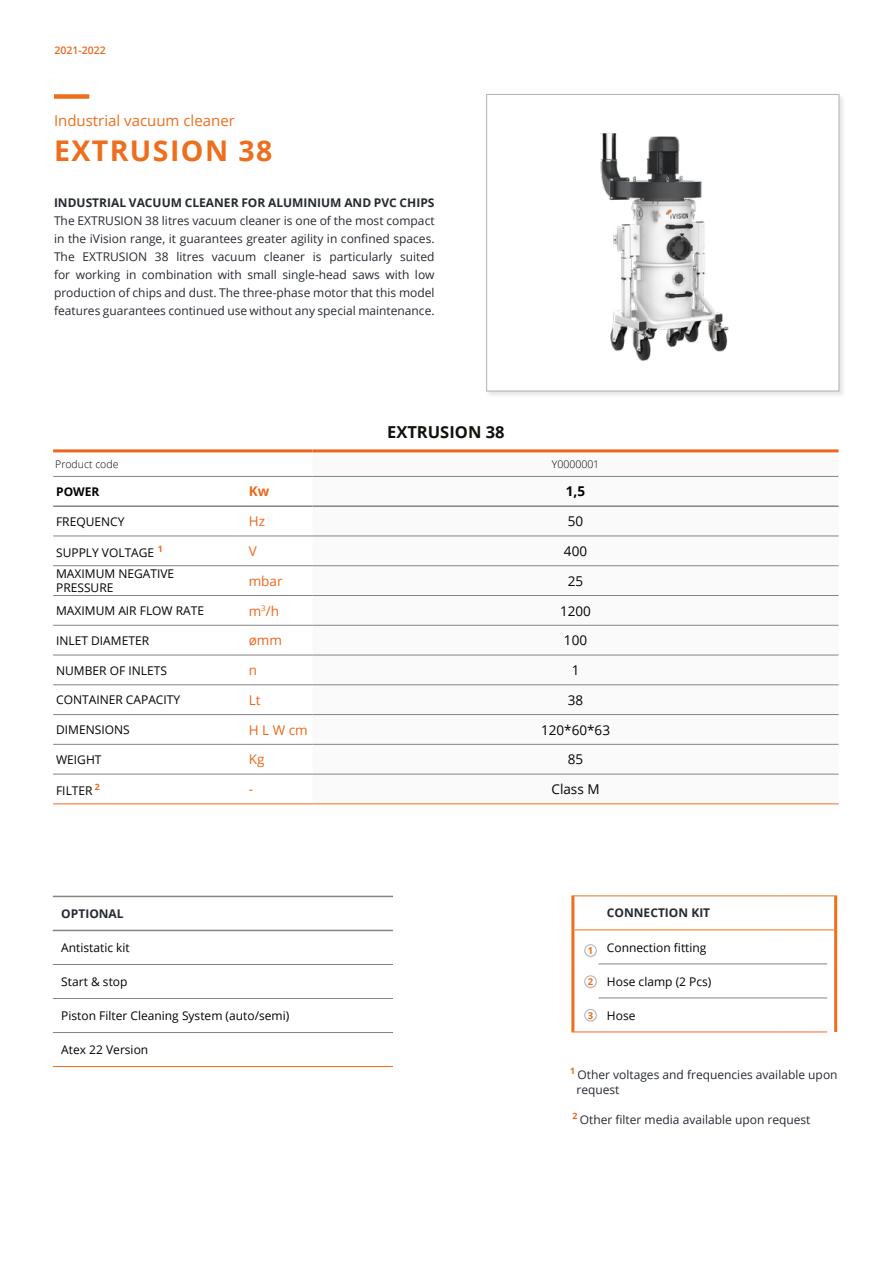
<style>
.page{position:relative;width:893px;height:1263px;background:#fff}
.page>*{position:absolute;margin:0;border:0;box-sizing:border-box;transform-origin:0 0}
.t1{font:700 28.5px "Open Sans";letter-spacing:.05em;color:#ed6e1c}
.t2{font:700 16.5px "Open Sans";color:#12110c}
.t3{font:15px "Open Sans";color:#ed6e1c}
.t4{font:13.5px "Open Sans";color:#020203}
.t5{font:13.5px "Open Sans";color:#ec671d}
.t6{font:700 13.5px "Open Sans";color:#020203}
.t7{font:700 13.5px "Open Sans";color:#ec671d}
.t8{font:12px/18px "Open Sans";color:#252a32;text-align:justify}
.t9{font:12px/14.4px "Open Sans";color:#020203}
.t10{font:700 12px "Open Sans";color:#252a32}
.t11{font:700 12px "Open Sans";color:#020203}
.t12{font:300 10.5px "Open Sans";color:#020203}
.t13{font:600 10.5px "Open Sans";color:#ec671d}
.t14{font:700 9.45px "Open Sans";color:#ed6e1c}
</style>
<div class="page">
<div style="left:486px;top:93px;width:360px;height:305px;background:#000;opacity:.11"></div>
<div style="left:487px;top:94px;width:352px;height:297px;background:#fff"></div>
<img style="left:600px;top:133px;width:129px;height:228px">
<div style="left:486px;top:94px;width:353px;height:297px;border:1px solid #b3b2b2"></div>
<svg style="left:313px;top:452px;width:525px;height:352px"></svg>
<hr style="left:53px;top:804px;width:183px;height:1px;background:#ed6e1c">
<hr style="left:236px;top:804px;width:77px;height:1px;background:#ed6e1c">
<hr style="left:313px;top:804px;width:525px;height:1px;background:#ed6e1c">
<hr style="left:53px;top:449px;width:183px;height:3px;background:#ec671d">
<hr style="left:236px;top:449px;width:77px;height:3px;background:#ec671d">
<hr style="left:313px;top:449px;width:525px;height:3px;background:#ec671d">
<hr style="left:53px;top:476px;width:183px;height:1px;background:#858485">
<hr style="left:236px;top:476px;width:77px;height:1px;background:#858485">
<hr style="left:313px;top:476px;width:525px;height:1px;background:#858485">
<hr style="left:53px;top:536px;width:183px;height:1px;background:#858485">
<hr style="left:236px;top:536px;width:77px;height:1px;background:#858485">
<hr style="left:313px;top:536px;width:525px;height:1px;background:#858485">
<hr style="left:53px;top:565px;width:183px;height:1px;background:#858485">
<hr style="left:236px;top:565px;width:77px;height:1px;background:#858485">
<hr style="left:313px;top:565px;width:525px;height:1px;background:#858485">
<hr style="left:53px;top:595px;width:183px;height:1px;background:#858485">
<hr style="left:236px;top:595px;width:77px;height:1px;background:#858485">
<hr style="left:313px;top:595px;width:525px;height:1px;background:#858485">
<hr style="left:53px;top:625px;width:183px;height:1px;background:#858485">
<hr style="left:236px;top:625px;width:77px;height:1px;background:#858485">
<hr style="left:313px;top:625px;width:525px;height:1px;background:#858485">
<hr style="left:53px;top:655px;width:183px;height:1px;background:#858485">
<hr style="left:236px;top:655px;width:77px;height:1px;background:#858485">
<hr style="left:313px;top:655px;width:525px;height:1px;background:#858485">
<hr style="left:53px;top:684px;width:183px;height:1px;background:#858485">
<hr style="left:236px;top:684px;width:77px;height:1px;background:#858485">
<hr style="left:313px;top:684px;width:525px;height:1px;background:#858485">
<hr style="left:53px;top:714px;width:183px;height:1px;background:#858485">
<hr style="left:236px;top:714px;width:77px;height:1px;background:#858485">
<hr style="left:313px;top:714px;width:525px;height:1px;background:#858485">
<hr style="left:53px;top:744px;width:183px;height:1px;background:#858485">
<hr style="left:236px;top:744px;width:77px;height:1px;background:#858485">
<hr style="left:313px;top:744px;width:525px;height:1px;background:#858485">
<hr style="left:53px;top:774px;width:183px;height:1px;background:#858485">
<hr style="left:236px;top:774px;width:77px;height:1px;background:#858485">
<hr style="left:313px;top:774px;width:525px;height:1px;background:#858485">
<hr style="left:53px;top:505px;width:183px;height:2px;background:#858485">
<hr style="left:236px;top:505px;width:77px;height:2px;background:#858485">
<hr style="left:313px;top:505px;width:525px;height:2px;background:#858485">
<hr style="left:571px;top:896px;width:3px;height:34px;background:#ed6e1c">
<hr style="left:571px;top:930px;width:3px;height:34px;background:#ed6e1c">
<hr style="left:571px;top:964px;width:3px;height:34px;background:#ed6e1c">
<hr style="left:571px;top:998px;width:3px;height:34px;background:#ed6e1c">
<hr style="left:834px;top:896px;width:3px;height:34px;background:#ed6e1c">
<hr style="left:834px;top:930px;width:3px;height:34px;background:#ed6e1c">
<hr style="left:834px;top:964px;width:3px;height:34px;background:#ed6e1c">
<hr style="left:834px;top:998px;width:3px;height:34px;background:#ed6e1c">
<svg style="left:571px;top:896px;width:27px;height:1px"></svg>
<hr style="left:598px;top:896px;width:179px;height:1px;background:#ed6e1c">
<hr style="left:777px;top:896px;width:50px;height:1px;background:#ed6e1c">
<svg style="left:574px;top:930px;width:24px;height:1px"></svg>
<hr style="left:598px;top:930px;width:179px;height:1px;background:#ed6e1c">
<hr style="left:777px;top:930px;width:50px;height:1px;background:#ed6e1c">
<svg style="left:571px;top:1032px;width:27px;height:1px"></svg>
<hr style="left:598px;top:1032px;width:179px;height:1px;background:#ed6e1c">
<hr style="left:777px;top:1032px;width:50px;height:1px;background:#ed6e1c">
<hr style="left:598px;top:964px;width:179px;height:1px;background:#858485">
<hr style="left:777px;top:964px;width:50px;height:1px;background:#858485">
<hr style="left:598px;top:998px;width:179px;height:1px;background:#858485">
<hr style="left:777px;top:998px;width:50px;height:1px;background:#858485">
<hr style="left:53px;top:1066px;width:340px;height:1px;background:#ed6e1c">
<hr style="left:53px;top:896px;width:340px;height:1px;background:#858485">
<hr style="left:53px;top:930px;width:340px;height:1px;background:#858485">
<hr style="left:53px;top:964px;width:340px;height:1px;background:#858485">
<hr style="left:53px;top:998px;width:340px;height:1px;background:#858485">
<hr style="left:53px;top:1032px;width:340px;height:1px;background:#858485">
<div style="left:54px;top:94px;width:35px;height:5px;background:#ed6e1c"></div>
<div style="left:584px;top:944px;width:14px;height:14px;background:#000;opacity:.11"></div>
<div style="left:585px;top:945px;width:11px;height:11px;background:#fff;border-radius:50%"></div>
<div style="left:585px;top:945px;width:11px;height:11px;border:1px solid #b3b2b2;border-radius:50%"></div>
<div style="left:584px;top:975px;width:14px;height:14px;background:#000;opacity:.11"></div>
<div style="left:585px;top:976px;width:11px;height:11px;background:#fff;border-radius:50%"></div>
<div style="left:585px;top:976px;width:11px;height:11px;border:1px solid #b3b2b2;border-radius:50%"></div>
<div style="left:584px;top:1009px;width:14px;height:14px;background:#000;opacity:.11"></div>
<div style="left:585px;top:1009px;width:11px;height:12px;background:#fff;border-radius:50%"></div>
<div style="left:585px;top:1009px;width:11px;height:12px;border:1px solid #b3b2b2;border-radius:50%"></div>
<p class="t13" style="left:55px;top:43px;width:53px">2021-2022</p>
<p class="t3" style="left:54px;top:111px;width:182px">Industrial vacuum cleaner</p>
<h1 class="t1" style="left:54px;top:130px;width:220px">EXTRUSION 38</h1>
<p class="t10" style="left:54px;top:194px;width:382px">INDUSTRIAL VACUUM CLEANER FOR ALUMINIUM AND PVC CHIPS</p>
<p class="t8" style="left:54px;top:211px;width:382px">The EXTRUSION 38 litres vacuum cleaner is one of the most compact in the iVision range, it guarantees greater agility in confined spaces.<br>The EXTRUSION 38 litres vacuum cleaner is particularly suited for working in combination with small single-head saws with low production of chips and dust. The three-phase motor that this model features guarantees continued use without any special maintenance.</p>
<h2 class="t2" style="left:387px;top:421px;width:119px">EXTRUSION 38</h2>
<p class="t12" style="left:55px;top:457px;width:65px">Product code</p>
<p class="t12" style="left:552px;top:457px;width:49px">Y0000001</p>
<p class="t11" style="left:56px;top:483px;width:45px">POWER</p>
<p class="t7" style="left:249px;top:482px;width:22px">Kw</p>
<p class="t6" style="left:566px;top:482px;width:21px">1,5</p>
<p class="t9" style="left:56px;top:514px;width:70px">FREQUENCY</p>
<p class="t5" style="left:249px;top:512px;width:18px">Hz</p>
<p class="t4" style="left:568px;top:512px;width:17px">50</p>
<p class="t9" style="left:56px;top:545px;width:108px">SUPPLY VOLTAGE <sup>1</sup></p>
<p class="t5" style="left:249px;top:542px;width:10px">V</p>
<p class="t4" style="left:564px;top:542px;width:25px">400</p>
<p class="t9" style="left:56px;top:566px;width:120px">MAXIMUM NEGATIVE<br>PRESSURE</p>
<p class="t5" style="left:249px;top:572px;width:35px">mbar</p>
<p class="t4" style="left:568px;top:572px;width:17px">25</p>
<p class="t9" style="left:56px;top:603px;width:150px">MAXIMUM AIR FLOW RATE</p>
<p class="t5" style="left:249px;top:601px;width:32px">m<sup>3</sup>/h</p>
<p class="t4" style="left:560px;top:601px;width:32px">1200</p>
<p class="t9" style="left:56px;top:633px;width:94px">INLET DIAMETER</p>
<p class="t5" style="left:249px;top:631px;width:35px">ømm</p>
<p class="t4" style="left:564px;top:631px;width:25px">100</p>
<p class="t9" style="left:56px;top:663px;width:112px">NUMBER OF INLETS</p>
<p class="t5" style="left:249px;top:661px;width:10px">n</p>
<p class="t4" style="left:572px;top:661px;width:9px">1</p>
<p class="t9" style="left:56px;top:692px;width:126px">CONTAINER CAPACITY</p>
<p class="t5" style="left:249px;top:691px;width:13px">Lt</p>
<p class="t4" style="left:568px;top:691px;width:17px">38</p>
<p class="t9" style="left:56px;top:722px;width:75px">DIMENSIONS</p>
<p class="t5" style="left:249px;top:720px;width:60px">H L W cm</p>
<p class="t4" style="left:541px;top:720px;width:70px">120*60*63</p>
<p class="t9" style="left:56px;top:752px;width:47px">WEIGHT</p>
<p class="t5" style="left:249px;top:750px;width:17px">Kg</p>
<p class="t4" style="left:568px;top:750px;width:17px">85</p>
<p class="t9" style="left:56px;top:783px;width:45px">FILTER <sup>2</sup></p>
<p class="t5" style="left:249px;top:780px;width:6px">-</p>
<p class="t4" style="left:551px;top:780px;width:50px">Class M</p>
<p class="t10" style="left:61px;top:905px;width:64px">OPTIONAL</p>
<p class="t9" style="left:61px;top:940px;width:70px">Antistatic kit</p>
<p class="t9" style="left:61px;top:974px;width:68px">Start &amp; stop</p>
<p class="t9" style="left:61px;top:1008px;width:229px">Piston Filter Cleaning System (auto/semi)</p>
<p class="t9" style="left:61px;top:1042px;width:88px">Atex 22 Version</p>
<p class="t14" style="left:588px;top:944px;width:7px">1</p>
<p class="t14" style="left:588px;top:975px;width:7px">2</p>
<p class="t14" style="left:588px;top:1008px;width:7px">3</p>
<p class="t10" style="left:607px;top:905px;width:105px">CONNECTION KIT</p>
<p class="t9" style="left:607px;top:940px;width:101px">Connection fitting</p>
<p class="t9" style="left:607px;top:974px;width:106px">Hose clamp (2 Pcs)</p>
<p class="t9" style="left:607px;top:1008px;width:30px">Hose</p>
<p class="t8" style="left:576px;top:1067px;width:263px;line-height:15px;text-indent:-6px"><sup>1</sup> Other voltages and frequencies available upon request</p>
<p class="t8" style="left:572px;top:1110px;width:240px"><sup>2</sup> Other filter media available upon request</p>
</div>
